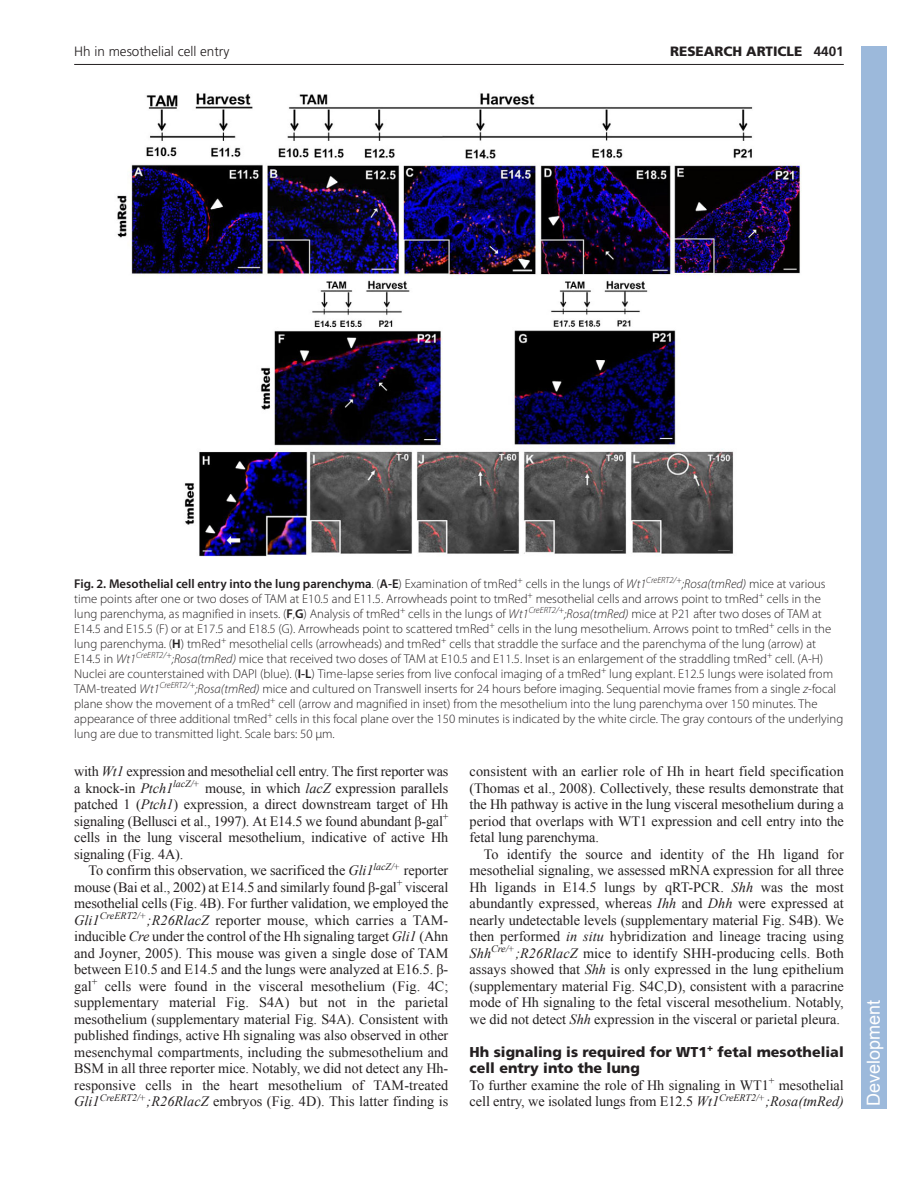
<style>
.page{position:relative;width:918px;height:1188px;background:#fff}
.page>*{position:absolute;margin:0;border:0;box-sizing:border-box;transform-origin:0 0}
.t1{font:18px "Arial";color:#fff}
.t2{font:14.25px/16.5px "Times New Roman";letter-spacing:-.005em;color:#231f20;text-align:justify}
.t3{font:900 14.25px/16.5px "Frutiger LT Std";color:#231f20}
.t4{font:300 13.5px "Frutiger";color:#231f20}
.t5{font:900 13.5px "Frutiger LT Std";color:#231f20}
.t6{font:300 12.75px/15px "Myriad Pro";color:#231f20}
.s1{font-weight:700}
.s2{font-weight:600}
.s3{font-style:italic}
</style>
<div class="page">
<hr style="left:74px;top:64px;width:770px;height:1px;background:#231f20">
<img style="left:117px;top:93px;width:684px;height:464px">
<div style="left:861px;top:46px;width:25px;height:1063px;background:#9cb9db"></div>
<p class="t4" style="left:74px;top:46px;width:157px">Hh in mesothelial cell entry</p>
<p class="t5" style="left:670px;top:45px;width:175px">RESEARCH ARTICLE <span class="s1">4401</span></p>
<p class="t6" style="left:74px;top:577px;width:771px"><span class="s2">Fig. 2. Mesothelial cell entry into the lung parenchyma</span>. (<span class="s2">A-E</span>) Examination of tmRed<sup>+</sup> cells in the lungs of <span class="s3">Wt1</span><sup>CreERT2/+</sup><span class="s3">;Rosa(tmRed)</span> mice at various time points after one or two doses of TAM at E10.5 and E11.5. Arrowheads point to tmRed<sup>+</sup> mesothelial cells and arrows point to tmRed<sup>+</sup> cells in the lung parenchyma, as magnified in insets. (<span class="s2">F</span>,<span class="s2">G</span>) Analysis of tmRed<sup>+</sup> cells in the lungs of <span class="s3">Wt1</span><sup>CreERT2/+</sup><span class="s3">;Rosa(tmRed)</span> mice at P21 after two doses of TAM at E14.5 and E15.5 (F) or at E17.5 and E18.5 (G). Arrowheads point to scattered tmRed<sup>+</sup> cells in the lung mesothelium. Arrows point to tmRed<sup>+</sup> cells in the lung parenchyma. (<span class="s2">H</span>) tmRed<sup>+</sup> mesothelial cells (arrowheads) and tmRed<sup>+</sup> cells that straddle the surface and the parenchyma of the lung (arrow) at E14.5 in <span class="s3">Wt1</span><sup>CreERT2/+</sup><span class="s3">;Rosa(tmRed)</span> mice that received two doses of TAM at E10.5 and E11.5. Inset is an enlargement of the straddling tmRed<sup>+</sup> cell. (A-H)<br>Nuclei are counterstained with DAPI (blue). (<span class="s2">I-L</span>) Time-lapse series from live confocal imaging of a tmRed<sup>+</sup> lung explant. E12.5 lungs were isolated from TAM-treated <span class="s3">Wt1</span><sup>CreERT2/+</sup><span class="s3">;Rosa(tmRed)</span> mice and cultured on Transwell inserts for 24 hours before imaging. Sequential movie frames from a single <span class="s3">z</span>-focal plane show the movement of a tmRed<sup>+</sup> cell (arrow and magnified in inset) from the mesothelium into the lung parenchyma over 150 minutes. The appearance of three additional tmRed<sup>+</sup> cells in this focal plane over the 150 minutes is indicated by the white circle. The gray contours of the underlying lung are due to transmitted light. Scale bars: 50 μm.</p>
<p class="t2" style="left:74px;top:763px;width:376px">with <span class="s3">Wt1</span> expression and mesothelial cell entry. The first reporter was a knock-in <span class="s3">Ptch1</span><sup>lacZ/+</sup> mouse, in which <span class="s3">lacZ</span> expression parallels patched 1 (<span class="s3">Ptch1</span>) expression, a direct downstream target of Hh signaling (Bellusci et al., 1997). At E14.5 we found abundant β-gal<sup>+ </sup>cells in the lung visceral mesothelium, indicative of active Hh signaling (Fig. 4A).</p>
<p class="t2" style="left:74px;top:862px;width:376px;text-indent:14px">To confirm this observation, we sacrificed the <span class="s3">Gli1</span><sup>lacZ/+</sup> reporter mouse (Bai et al., 2002) at E14.5 and similarly found β-gal<sup>+</sup> visceral mesothelial cells (Fig. 4B). For further validation, we employed the <span class="s3">Gli1</span><sup>CreERT2/+</sup><span class="s3">;R26RlacZ</span> reporter mouse, which carries a TAM&shy;inducible <span class="s3">Cre</span> under the control of the Hh signaling target <span class="s3">Gli1</span> (Ahn and Joyner, 2005). This mouse was given a single dose of TAM between E10.5 and E14.5 and the lungs were analyzed at E16.5. β&shy;gal<sup>+</sup> cells were found in the visceral mesothelium (Fig. 4C; supplementary material Fig. S4A) but not in the parietal mesothelium (supplementary material Fig. S4A). Consistent with published findings, active Hh signaling was also observed in other mesenchymal compartments, including the submesothelium and BSM in all three reporter mice. Notably, we did not detect any Hh&shy;responsive cells in the heart mesothelium of TAM-treated <span class="s3">Gli1</span><sup>CreERT2/+</sup><span class="s3">;R26RlacZ</span> embryos (Fig. 4D). This latter finding is</p>
<p class="t2" style="left:470px;top:763px;width:376px">consistent with an earlier role of Hh in heart field specification (Thomas et al., 2008). Collectively, these results demonstrate that the Hh pathway is active in the lung visceral mesothelium during a period that overlaps with WT1 expression and cell entry into the fetal lung parenchyma.</p>
<p class="t2" style="left:470px;top:846px;width:376px;text-indent:14px">To identify the source and identity of the Hh ligand for mesothelial signaling, we assessed mRNA expression for all three Hh ligands in E14.5 lungs by qRT-PCR. <span class="s3">Shh</span> was the most abundantly expressed, whereas <span class="s3">Ihh</span> and <span class="s3">Dhh</span> were expressed at nearly undetectable levels (supplementary material Fig. S4B). We then performed <span class="s3">in situ</span> hybridization and lineage tracing using <span class="s3">Shh</span><sup>Cre/+</sup><span class="s3">;R26RlacZ</span> mice to identify SHH-producing cells. Both assays showed that <span class="s3">Shh</span> is only expressed in the lung epithelium (supplementary material Fig. S4C,D), consistent with a paracrine mode of Hh signaling to the fetal visceral mesothelium. Notably, we did not detect <span class="s3">Shh</span> expression in the visceral or parietal pleura.</p>
<p class="t3" style="left:470px;top:1044px;width:376px">Hh signaling is required for WT1<sup>+</sup> fetal mesothelial cell entry into the lung</p>
<p class="t2" style="left:470px;top:1077px;width:376px">To further examine the role of Hh signaling in WT1<sup>+</sup> mesothelial cell entry, we isolated lungs from E12.5 <span class="s3">Wt1</span><sup>CreERT2/+</sup><span class="s3">;Rosa(tmRed)</span></p>
<p class="t1" style="left:862px;top:1106px;width:108px;rotate:-90deg">Development</p>
</div>
